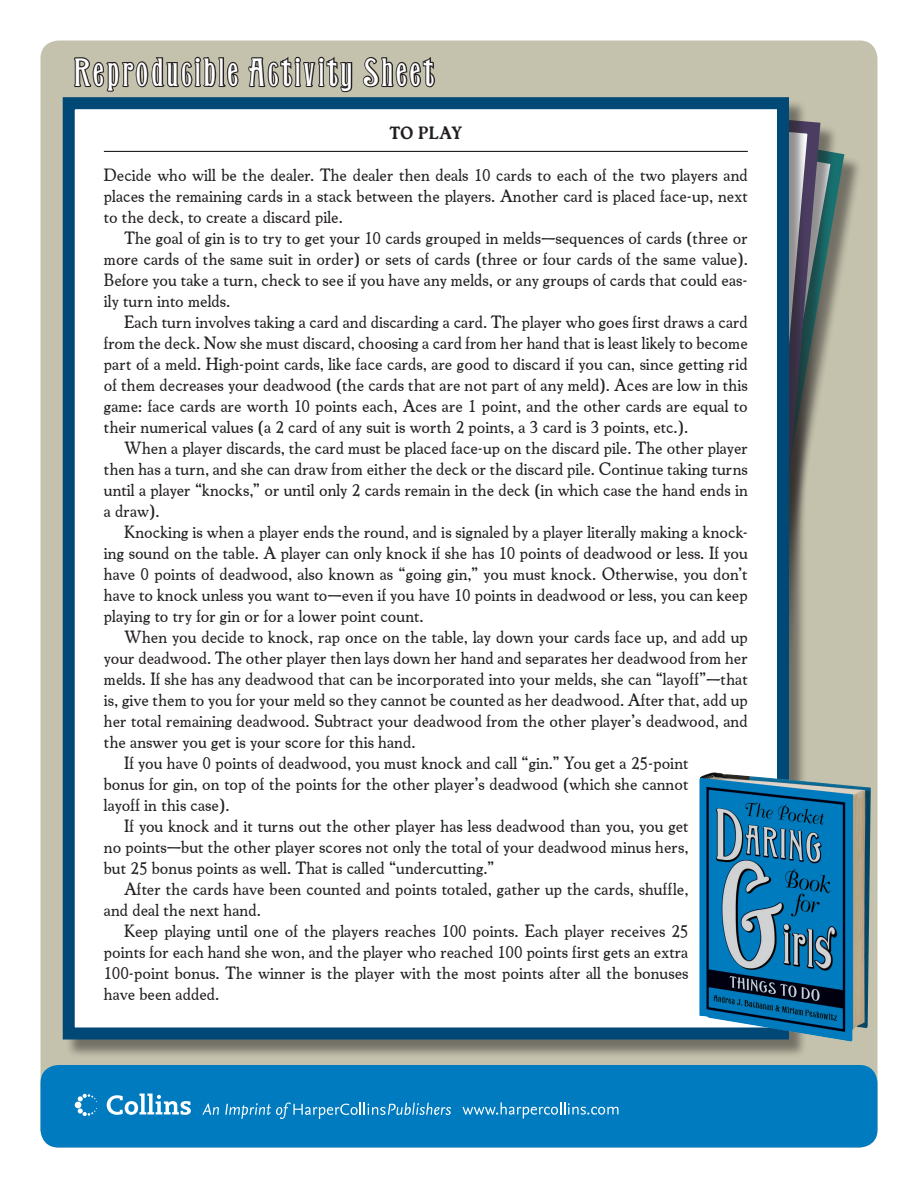
<style>
.page{position:relative;width:918px;height:1188px;background:#fff}
.page>*{position:absolute;margin:0;border:0;box-sizing:border-box;transform-origin:0 0}
.t1{font:42px "Grant Antique";letter-spacing:.04em;color:#fff}
.t2{font:300 18.75px/21px "Cooper Old Sty URWTOT";color:#231f20;text-align:justify}
.t3{font:18.75px "Cooper Old Sty URWTOT Dem";color:#231f20}
</style>
<div class="page">
<div style="left:40px;top:40px;width:838px;height:1108px;background:#c4c2ac;border-radius:18px"></div>
<div style="left:633px;top:114px;width:212px;height:713px;background:#231f20;opacity:.5"></div>
<svg style="left:814px;top:114px;width:13px;height:658px"></svg>
<div style="left:65px;top:99px;width:749px;height:966px;background:#231f20;opacity:.5"></div>
<div style="left:63px;top:97px;width:726px;height:943px;background:#fff;border:12px solid #004875"></div>
<div style="left:40px;top:1065px;width:838px;height:83px;background:#007bbf;border-radius:18px"></div>
<svg style="left:74px;top:56px;width:165px;height:36px"></svg>
<svg style="left:247px;top:40px;width:106px;height:70px"></svg>
<svg style="left:362px;top:57px;width:73px;height:31px"></svg>
<svg style="left:75px;top:1094px;width:22px;height:22px"></svg>
<svg style="left:107px;top:1094px;width:84px;height:21px"></svg>
<svg style="left:202px;top:1104px;width:17px;height:11px"></svg>
<svg style="left:225px;top:1102px;width:226px;height:17px"></svg>
<svg style="left:463px;top:1102px;width:156px;height:17px"></svg>
<img style="left:699px;top:772px;width:172px;height:270px">
<hr style="left:104px;top:151px;width:644px;height:1px;background:#231f20">
<h1 class="t1" style="left:75px;top:52px;width:362px">Reproducible Activity Sheet</h1>
<p class="t3" style="left:390px;top:122px;width:74px">To play</p>
<p class="t2" style="left:104px;top:165px;width:645px">Decide who will be the dealer. The dealer then deals 10 cards to each of the two players and places the remaining cards in a stack between the players. Another card is placed face-up, next to the deck, to create a discard pile.</p>
<p class="t2" style="left:104px;top:228px;width:646px;text-indent:20px">The goal of gin is to try to get your 10 cards grouped in melds—sequences of cards (three or more cards of the same suit in order) or sets of cards (three or four cards of the same value).<br>Before you take a turn, check to see if you have any melds, or any groups of cards that could eas&shy;ily turn into melds.</p>
<p class="t2" style="left:104px;top:312px;width:646px;text-indent:20px">Each turn involves taking a card and discarding a card. The player who goes first draws a card from the deck. Now she must discard, choosing a card from her hand that is least likely to become part of a meld. High-point cards, like face cards, are good to discard if you can, since getting rid of them decreases your deadwood (the cards that are not part of any meld). Aces are low in this game: face cards are worth 10 points each, Aces are 1 point, and the other cards are equal to their numerical values (a 2 card of any suit is worth 2 points, a 3 card is 3 points, etc.).</p>
<p class="t2" style="left:104px;top:438px;width:646px;text-indent:20px">When a player discards, the card must be placed face-up on the discard pile. The other player then has a turn, and she can draw from either the deck or the discard pile. Continue taking turns until a player “knocks,” or until only 2 cards remain in the deck (in which case the hand ends in a draw).</p>
<p class="t2" style="left:104px;top:522px;width:646px;text-indent:20px">Knocking is when a player ends the round, and is signaled by a player literally making a knock&shy;ing sound on the table. A player can only knock if she has 10 points of deadwood or less. If you have 0 points of deadwood, also known as “going gin,” you must knock. Otherwise, you don’t have to knock unless you want to—even if you have 10 points in deadwood or less, you can keep playing to try for gin or for a lower point count.</p>
<p class="t2" style="left:124px;top:627px;width:625px">When you decide to knock, rap once on the table, lay down your cards face up, and add up</p>
<p class="t2" style="left:104px;top:648px;width:645px">your deadwood. The other player then lays down her hand and separates her deadwood from her</p>
<p class="t2" style="left:104px;top:669px;width:645px">melds. If she has any deadwood that can be incorporated into your melds, she can “layoff”—that</p>
<p class="t2" style="left:104px;top:690px;width:646px">is, give them to you for your meld so they cannot be counted as her deadwood. After that, add up</p>
<p class="t2" style="left:104px;top:711px;width:645px">her total remaining deadwood. Subtract your deadwood from the other player’s deadwood, and</p>
<p class="t2" style="left:104px;top:732px;width:313px">the answer you get is your score for this hand.</p>
<p class="t2" style="left:124px;top:753px;width:566px">If you have 0 points of deadwood, you must knock and call “gin.” You get a 25-point</p>
<p class="t2" style="left:104px;top:774px;width:586px">bonus for gin, on top of the points for the other player’s deadwood (which she cannot</p>
<p class="t2" style="left:104px;top:795px;width:127px">layoff in this case).</p>
<p class="t2" style="left:124px;top:816px;width:566px">If you knock and it turns out the other player has less deadwood than you, you get</p>
<p class="t2" style="left:104px;top:837px;width:586px">no points—but the other player scores not only the total of your deadwood minus hers,</p>
<p class="t2" style="left:104px;top:858px;width:392px">but 25 bonus points as well. That is called “undercutting.”</p>
<p class="t2" style="left:124px;top:879px;width:566px">After the cards have been counted and points totaled, gather up the cards, shuffle,</p>
<p class="t2" style="left:104px;top:900px;width:159px">and deal the next hand.</p>
<p class="t2" style="left:124px;top:921px;width:566px">Keep playing until one of the players reaches 100 points. Each player receives 25</p>
<p class="t2" style="left:104px;top:942px;width:586px">points for each hand she won, and the player who reached 100 points first gets an extra</p>
<p class="t2" style="left:104px;top:963px;width:586px">100-point bonus. The winner is the player with the most points after all the bonuses</p>
<p class="t2" style="left:104px;top:984px;width:117px">have been added.</p>
</div>
